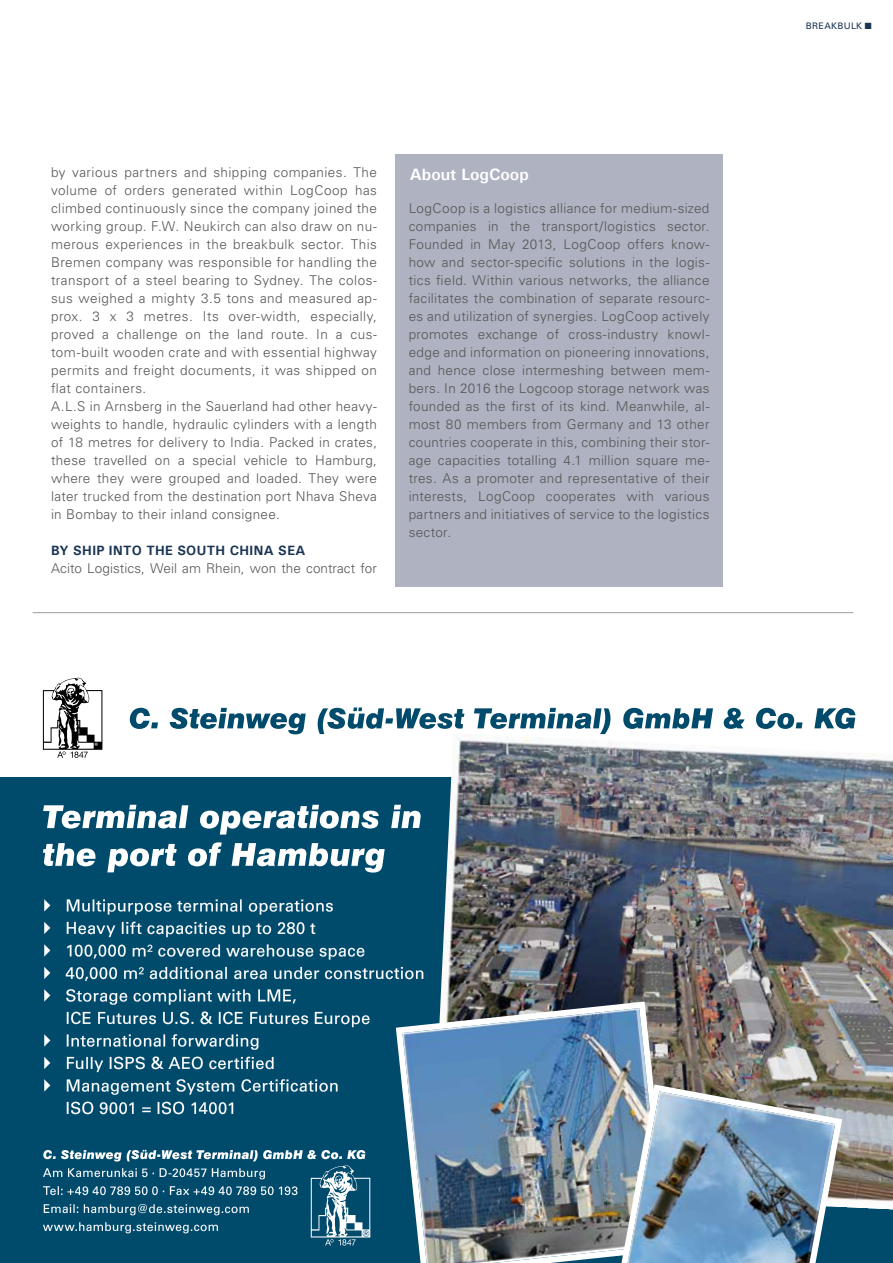
<style>
.page{position:relative;width:893px;height:1263px;background:#fff}
.page>*{position:absolute;margin:0;border:0;box-sizing:border-box;transform-origin:0 0}
.t1{font:700 16.5px "Univers";color:#fff}
.t2{font:300 13.5px/18px "Univers";letter-spacing:.03em;color:#565655}
.t3{font:300 13.5px "Univers";letter-spacing:.005em;color:#565655}
.t4{font:700 13.5px "Univers";letter-spacing:.025em;color:#1a3553}
.t5{font:9px "Univers";letter-spacing:.03em;color:#1a3553}
</style>
<div class="page">
<hr style="left:33px;top:612px;width:820px;height:1px;background:#9c9c9d">
<svg style="left:43px;top:678px;width:59px;height:80px"></svg>
<svg style="left:130px;top:707px;width:725px;height:27px"></svg>
<div style="left:0;top:777px;width:893px;height:486px;background:#004a6c"></div>
<img style="left:432px;top:733px;width:461px;height:476px">
<svg style="left:43px;top:805px;width:378px;height:29px"></svg>
<svg style="left:43px;top:842px;width:342px;height:30px"></svg>
<svg style="left:44px;top:899px;width:6px;height:12px"></svg>
<svg style="left:67px;top:899px;width:266px;height:16px"></svg>
<svg style="left:44px;top:922px;width:6px;height:12px"></svg>
<svg style="left:67px;top:922px;width:248px;height:15px"></svg>
<svg style="left:44px;top:944px;width:6px;height:12px"></svg>
<svg style="left:67px;top:944px;width:297px;height:16px"></svg>
<svg style="left:44px;top:967px;width:6px;height:12px"></svg>
<svg style="left:66px;top:967px;width:357px;height:14px"></svg>
<svg style="left:44px;top:989px;width:6px;height:12px"></svg>
<svg style="left:66px;top:989px;width:230px;height:16px"></svg>
<svg style="left:67px;top:1011px;width:303px;height:16px"></svg>
<svg style="left:44px;top:1034px;width:6px;height:12px"></svg>
<svg style="left:67px;top:1034px;width:191px;height:16px"></svg>
<svg style="left:44px;top:1057px;width:6px;height:12px"></svg>
<svg style="left:67px;top:1056px;width:207px;height:16px"></svg>
<svg style="left:44px;top:1079px;width:6px;height:12px"></svg>
<svg style="left:67px;top:1079px;width:271px;height:16px"></svg>
<svg style="left:67px;top:1101px;width:166px;height:13px"></svg>
<svg style="left:43px;top:1150px;width:327px;height:95px"></svg>
<img style="left:396px;top:1001px;width:275px;height:262px">
<img style="left:621px;top:1084px;width:221px;height:179px">
<div style="left:395px;top:154px;width:328px;height:433px;background:#aeb2c1"></div>
<p class="t2" style="left:51px;top:163px;width:328px">by various partners and shipping companies. The volume of orders generated within LogCoop has climbed continuously since the company joined the working group. F.W. Neukirch can also draw on nu&shy;merous experiences in the breakbulk sector. This Bremen company was responsible for handling the transport of a steel bearing to Sydney. The colos&shy;sus weighed a mighty 3.5 tons and measured ap&shy;prox. 3 x 3 metres. Its over-width, especially, proved a challenge on the land route. In a cus&shy;tom-built wooden crate and with essential highway permits and freight documents, it was shipped on flat containers.<br>A.L.S in Arnsberg in the Sauerland had other heavy&shy;weights to handle, hydraulic cylinders with a length of 18 metres for delivery to India. Packed in crates, these travelled on a special vehicle to Hamburg, where they were grouped and loaded. They were later trucked from the destination port Nhava Sheva in Bombay to their inland consignee.</p>
<p class="t4" style="left:51px;top:542px;width:256px">BY SHIP INTO THE SOUTH CHINA SEA</p>
<p class="t3" style="left:51px;top:560px;width:327px">Acito Logistics, Weil am Rhein, won the contract for</p>
<p class="t1" style="left:410px;top:164px;width:121px">About LogCoop</p>
<p class="t2" style="left:409px;top:199px;width:302px;text-align:justify">LogCoop is a logistics alliance for medium-sized companies in the transport/logistics sector.<br>Founded in May 2013, LogCoop offers know&shy;how and sector-specific solutions in the logis&shy;tics field. Within various networks, the alliance facilitates the combination of separate resourc&shy;es and utilization of synergies. LogCoop actively promotes exchange of cross-industry knowl&shy;edge and information on pioneering innovations, and hence close intermeshing between mem&shy;bers. In 2016 the Logcoop storage network was founded as the first of its kind. Meanwhile, al&shy;most 80 members from Germany and 13 other countries cooperate in this, combining their stor&shy;age capacities totalling 4.1 million square me&shy;tres. As a promoter and representative of their interests, LogCoop cooperates with various partners and initiatives of service to the logistics sector.</p>
<p class="t5" style="left:806px;top:20px;width:67px">BREAKBULK ■</p>
</div>
